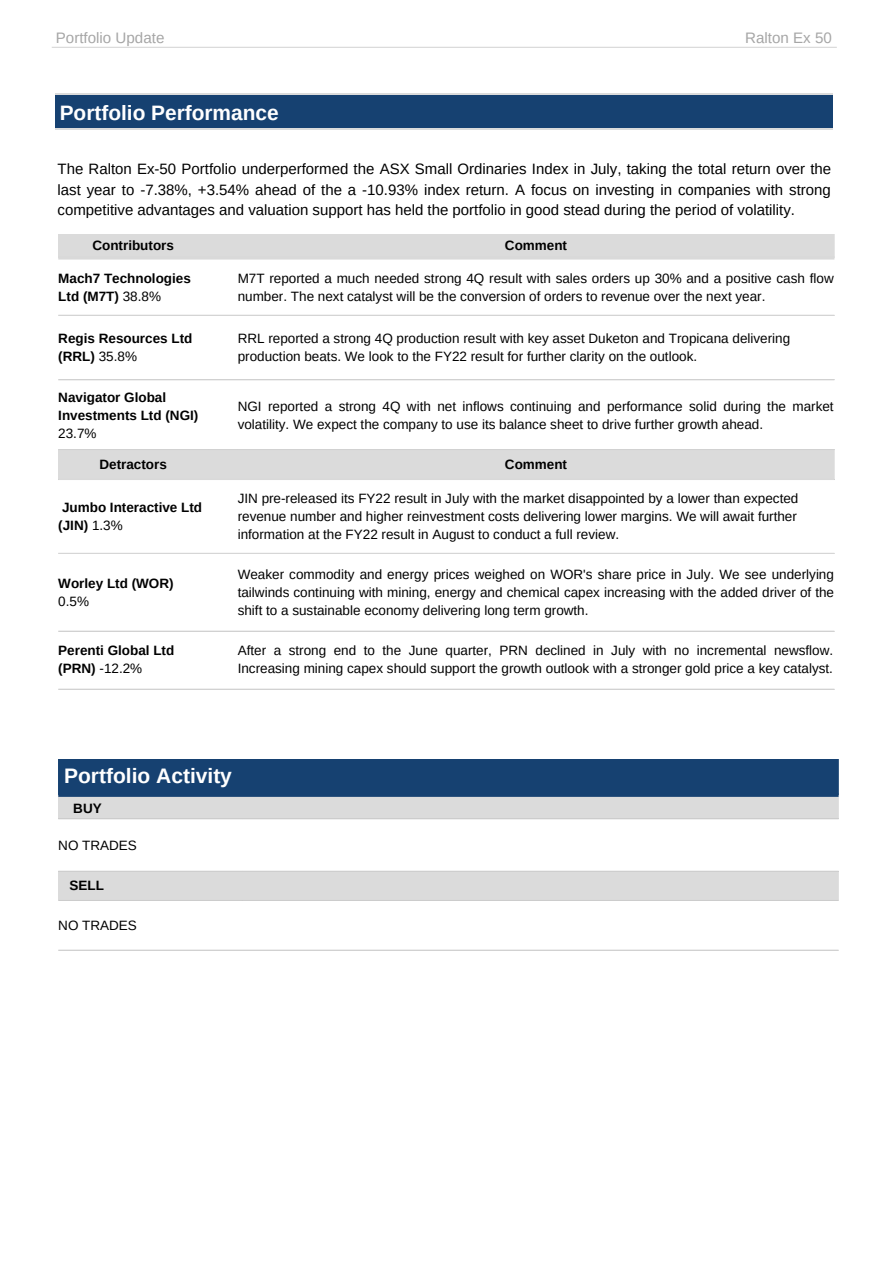
<style>
.page{position:relative;width:893px;height:1264px;background:#fff}
.page>*{position:absolute;margin:0;border:0;box-sizing:border-box;transform-origin:0 0}
.t1{font:700 21px "Arimo";color:#fff}
.t2{font:700 20.85px "Arimo";color:#fff}
.t3{font:15.15px "Arimo";color:#a6a6a6}
.t4{font:15px/20.2px "Arimo";color:#000;text-align:justify}
.t5{font:13.5px/18px "Arimo";color:#000}
.t6{font:700 13.5px/18px "Arimo";color:#000}
.s1{font-weight:400}
</style>
<div class="page">
<svg style="left:58px;top:234px;width:776px;height:245px"></svg>
<hr style="left:58px;top:315px;width:776px;height:1px;background:#d9d9d9">
<hr style="left:58px;top:379px;width:776px;height:1px;background:#d9d9d9">
<hr style="left:58px;top:449px;width:776px;height:1px;background:#d9d9d9">
<hr style="left:58px;top:479px;width:776px;height:1px;background:#d9d9d9">
<hr style="left:58px;top:553px;width:776px;height:1px;background:#d9d9d9">
<hr style="left:58px;top:630px;width:776px;height:1px;background:#d9d9d9">
<hr style="left:58px;top:688px;width:776px;height:1px;background:#d9d9d9">
<hr style="left:58px;top:256px;width:776px;height:3px;background:#d9d9d9">
<hr style="left:52px;top:47px;width:784px;height:1px;background:#dbdbdb">
<div style="left:55px;top:93px;width:373px;height:36px;background:#164171"></div>
<hr style="left:55px;top:93px;width:373px;height:1px;background:#dbdbdb">
<hr style="left:55px;top:128px;width:373px;height:1px;background:#dbdbdb">
<div style="left:460px;top:93px;width:372px;height:36px;background:#164171"></div>
<hr style="left:460px;top:93px;width:372px;height:1px;background:#dbdbdb">
<hr style="left:460px;top:128px;width:372px;height:1px;background:#dbdbdb">
<div style="left:313px;top:93px;width:372px;height:36px;background:#164171"></div>
<hr style="left:313px;top:93px;width:372px;height:1px;background:#dbdbdb">
<hr style="left:313px;top:128px;width:372px;height:1px;background:#dbdbdb">
<div style="left:58px;top:759px;width:780px;height:34px;background:#164171"></div>
<svg style="left:58px;top:796px;width:780px;height:103px"></svg>
<hr style="left:58px;top:818px;width:780px;height:1px;background:#d9d9d9">
<hr style="left:58px;top:870px;width:780px;height:1px;background:#d9d9d9">
<hr style="left:58px;top:899px;width:780px;height:1px;background:#d9d9d9">
<hr style="left:58px;top:949px;width:780px;height:1px;background:#d9d9d9">
<hr style="left:58px;top:793px;width:780px;height:3px;background:#164171">
<p class="t3" style="left:56px;top:30px;width:110px">Portfolio Update</p>
<p class="t3" style="left:745px;top:30px;width:88px">Ralton Ex 50</p>
<h2 class="t2" style="left:60px;top:102px;width:220px">Portfolio Performance</h2>
<p class="t4" style="left:57px;top:159px;width:775px">The Ralton Ex-50 Portfolio underperformed the ASX Small Ordinaries Index in July, taking the total return over the last year to -7.38%, +3.54% ahead of the a -10.93% index return. A focus on investing in companies with strong competitive advantages and valuation support has held the portfolio in good stead during the period of volatility.</p>
<p class="t6" style="left:92px;top:236px;width:83px">Contributors</p>
<p class="t6" style="left:505px;top:236px;width:64px">Comment</p>
<p class="t6" style="left:58px;top:269px;width:134px">Mach7 Technologies<br>Ltd (M7T) <span class="s1">38.8%</span></p>
<p class="t5" style="left:238px;top:269px;width:597px">M7T reported a much needed strong 4Q result with sales orders up 30% and a positive cash flow number. The next catalyst will be the conversion of orders to revenue over the next year.</p>
<p class="t6" style="left:58px;top:329px;width:136px">Regis Resources Ltd (RRL) <span class="s1">35.8%</span></p>
<p class="t5" style="left:238px;top:329px;width:554px">RRL reported a strong 4Q production result with key asset Duketon and Tropicana delivering production beats. We look to the FY22 result for further clarity on the outlook.</p>
<p class="t6" style="left:58px;top:388px;width:142px">Navigator Global<br>Investments Ltd (NGI)</p>
<p class="t5" style="left:58px;top:424px;width:40px">23.7%</p>
<p class="t5" style="left:238px;top:397px;width:597px">NGI reported a strong 4Q with net inflows continuing and performance solid during the market volatility. We expect the company to use its balance sheet to drive further growth ahead.</p>
<p class="t6" style="left:99px;top:456px;width:69px">Detractors</p>
<p class="t6" style="left:505px;top:456px;width:64px">Comment</p>
<p class="t6" style="left:58px;top:498px;width:145px">Jumbo Interactive Ltd (JIN) <span class="s1">1.3%</span></p>
<p class="t5" style="left:238px;top:489px;width:562px;text-align:justify">JIN pre-released its FY22 result in July with the market disappointed by a lower than expected revenue number and higher reinvestment costs delivering lower margins. We will await further information at the FY22 result in August to conduct a full review.</p>
<p class="t6" style="left:58px;top:574px;width:117px">Worley Ltd (WOR)</p>
<p class="t5" style="left:58px;top:592px;width:32px">0.5%</p>
<p class="t5" style="left:238px;top:565px;width:598px;text-align:justify">Weaker commodity and energy prices weighed on WOR's share price in July. We see underlying tailwinds continuing with mining, energy and chemical capex increasing with the added driver of the shift to a sustainable economy delivering long term growth.</p>
<p class="t6" style="left:58px;top:641px;width:118px">Perenti Global Ltd (PRN) <span class="s1">-12.2%</span></p>
<p class="t5" style="left:238px;top:641px;width:597px">After a strong end to the June quarter, PRN declined in July with no incremental newsflow.<br>Increasing mining capex should support the growth outlook with a stronger gold price a key catalyst.</p>
<h1 class="t1" style="left:64px;top:763px;width:169px">Portfolio Activity</h1>
<p class="t6" style="left:73px;top:799px;width:30px">BUY</p>
<p class="t5" style="left:58px;top:836px;width:80px">NO TRADES</p>
<p class="t6" style="left:70px;top:876px;width:36px">SELL</p>
<p class="t5" style="left:58px;top:916px;width:80px">NO TRADES</p>
</div>
